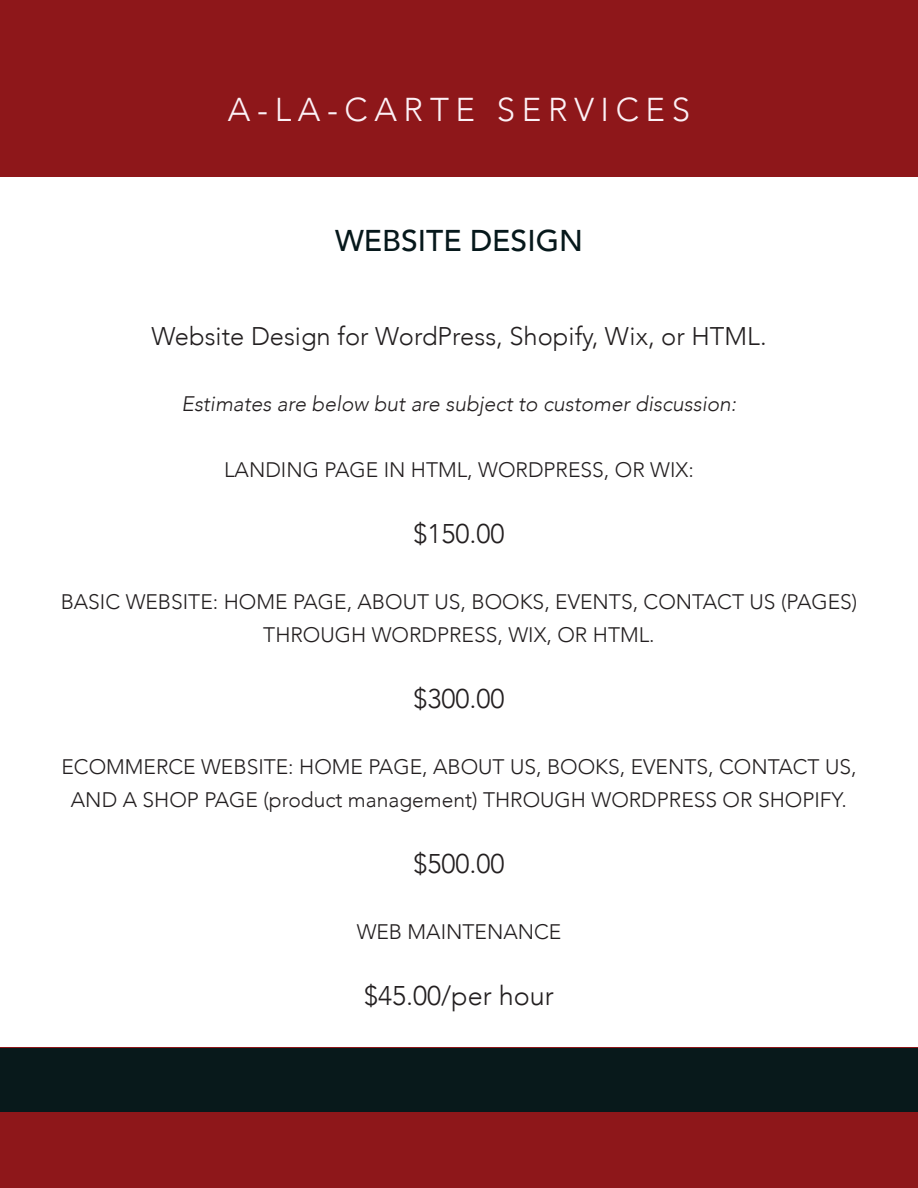
<style>
.page{position:relative;width:918px;height:1188px;background:#fff}
.page>*{position:absolute;margin:0;border:0;box-sizing:border-box;transform-origin:0 0}
.t1{font:300 33px "Avenir";letter-spacing:.2em;color:#fcf1f6}
.t2{font:500 30px "Avenir";color:#06181b}
.t3{font:300 27px "Avenir";color:#231f20}
.t4{font:300 25.5px "Avenir";color:#231f20}
.t5{font:300 21px/33px "Avenir";color:#231f20;text-align:center}
.t6{font:italic 300 21px "Avenir";color:#231f20}
</style>
<div class="page">
<div style="left:0;top:1048px;width:918px;height:140px;background:#8e171a"></div>
<div style="left:0;top:1048px;width:918px;height:64px;background:#08191b"></div>
<div style="left:0;top:0;width:918px;height:176px;background:#8e171a"></div>
<h1 class="t1" style="left:228px;top:90px;width:464px">A-LA-CARTE SERVICES</h1>
<h2 class="t2" style="left:335px;top:215px;width:249px">WEBSITE DESIGN</h2>
<p class="t4" style="left:151px;top:321px;width:617px">Website Design for WordPress, Shopify, Wix, or HTML.</p>
<p class="t6" style="left:182px;top:391px;width:556px">Estimates are below but are subject to customer discussion:</p>
<p class="t5" style="left:224px;top:453px;width:471px">LANDING PAGE IN HTML, WORDPRESS, OR WIX:</p>
<p class="t3" style="left:413px;top:517px;width:93px">$150.00</p>
<p class="t5" style="left:61px;top:585px;width:798px">BASIC WEBSITE: HOME PAGE, ABOUT US, BOOKS, EVENTS, CONTACT US (PAGES)<br>THROUGH WORDPRESS, WIX, OR HTML.</p>
<p class="t3" style="left:413px;top:682px;width:93px">$300.00</p>
<p class="t5" style="left:61px;top:750px;width:797px">ECOMMERCE WEBSITE: HOME PAGE, ABOUT US, BOOKS, EVENTS, CONTACT US,<br>AND A SHOP PAGE (product management) THROUGH WORDPRESS OR SHOPIFY.</p>
<p class="t3" style="left:413px;top:847px;width:93px">$500.00</p>
<p class="t5" style="left:357px;top:915px;width:206px">WEB MAINTENANCE</p>
<p class="t3" style="left:364px;top:979px;width:191px">$45.00/per hour</p>
</div>
